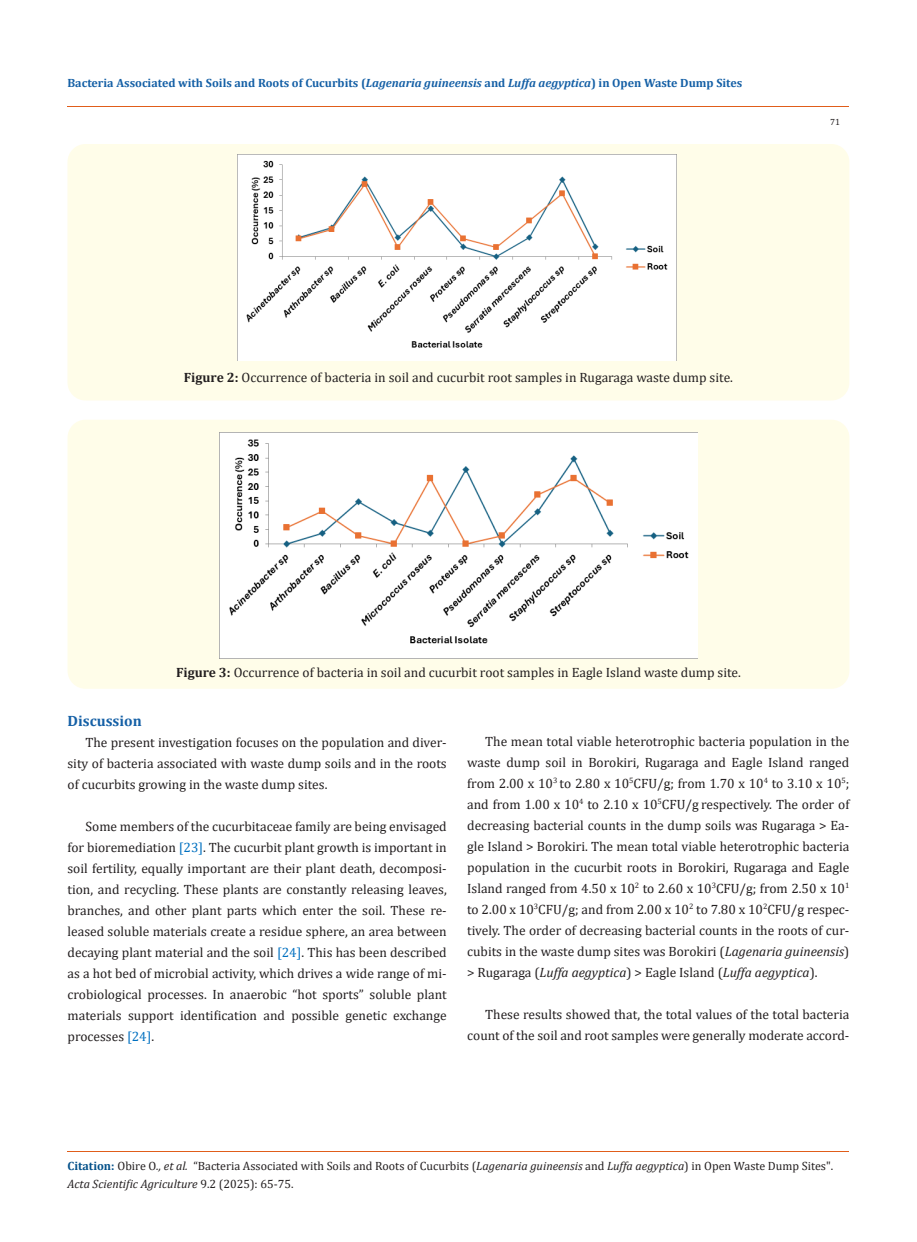
<style>
.page{position:relative;width:917px;height:1242px;background:#fff}
.page>*{position:absolute;margin:0;border:0;box-sizing:border-box;transform-origin:0 0}
.List_Paragraph{font:700 15px "Cambria";color:#1560a6}
.List_Paragraph-2{font:13.5px/21px "Cambria";color:#231f20;text-align:justify}
.t1{font:12px/18px "Cambria";color:#231f20}
.t2{font:700 12px "Cambria";color:#1560a6}
.t3{font:9px "Cambria";color:#231f20}
.s1{font-style:italic}
.s2{font-weight:700}
.s3{color:#0070c0}
.s4{font-weight:700;color:#035089}
</style>
<div class="page">
<hr style="left:67px;top:107px;width:782px;height:1px;background:#e05d1a">
<div style="left:67px;top:144px;width:782px;height:256px;background:#fffde9;border-radius:18px"></div>
<img style="left:237px;top:154px;width:439px;height:207px">
<div style="left:68px;top:420px;width:781px;height:269px;background:#fffde9;border-radius:18px"></div>
<img style="left:219px;top:432px;width:478px;height:226px">
<hr style="left:67px;top:1152px;width:782px;height:1px;background:#e05d1a">
<p class="t2" style="left:67px;top:75px;width:676px">Bacteria Associated with Soils and Roots of Cucurbits (<span class="s1">Lagenaria guineensis</span> and <span class="s1">Luffa aegyptica</span>) in Open Waste Dump Sites</p>
<p class="t3" style="left:830px;top:117px;width:11px">71</p>
<p class="List_Paragraph-2" style="left:184px;top:367px;width:550px"><span class="s2">Figure 2:</span> Occurrence of bacteria in soil and cucurbit root samples in Rugaraga waste dump site.</p>
<p class="List_Paragraph-2" style="left:176px;top:662px;width:566px"><span class="s2">Figure 3:</span> Occurrence of bacteria in soil and cucurbit root samples in Eagle Island waste dump site.</p>
<p class="List_Paragraph" style="left:67px;top:710px;width:76px">Discussion</p>
<p class="List_Paragraph-2" style="left:67px;top:732px;width:381px;text-indent:18px">The present investigation focuses on the population and diver&shy;sity of bacteria associated with waste dump soils and in the roots of cucurbits growing in the waste dump sites.</p>
<p class="List_Paragraph-2" style="left:67px;top:816px;width:381px;text-indent:18px">Some members of the cucurbitaceae family are being envisaged for bioremediation <span class="s3">[23]</span>. The cucurbit plant growth is important in soil fertility, equally important are their plant death, decomposi&shy;tion, and recycling. These plants are constantly releasing leaves, branches, and other plant parts which enter the soil. These re&shy;leased soluble materials create a residue sphere, an area between decaying plant material and the soil <span class="s3">[24]</span>. This has been described as a hot bed of microbial activity, which drives a wide range of mi&shy;crobiological processes. In anaerobic “hot sports” soluble plant materials support identification and possible genetic exchange processes <span class="s3">[24]</span>.</p>
<p class="List_Paragraph-2" style="left:467px;top:730px;width:384px;text-indent:18px">The mean total viable heterotrophic bacteria population in the waste dump soil in Borokiri, Rugaraga and Eagle Island ranged from 2.00 x 10<sup>3</sup> to 2.80 x 10<sup>5</sup>CFU/g; from 1.70 x 10<sup>4</sup> to 3.10 x 10<sup>5</sup>; and from 1.00 x 10<sup>4</sup> to 2.10 x 10<sup>5</sup>CFU/g respectively. The order of decreasing bacterial counts in the dump soils was Rugaraga &gt; Ea&shy;gle Island &gt; Borokiri. The mean total viable heterotrophic bacteria population in the cucurbit roots in Borokiri, Rugaraga and Eagle Island ranged from 4.50 x 10<sup>2</sup> to 2.60 x 10<sup>3</sup>CFU/g; from 2.50 x 10<sup>1 </sup>to 2.00 x 10<sup>3</sup>CFU/g; and from 2.00 x 10<sup>2</sup> to 7.80 x 10<sup>2</sup>CFU/g respec&shy;tively. The order of decreasing bacterial counts in the roots of cur&shy;cubits in the waste dump sites was Borokiri (<span class="s1">Lagenaria guineensis</span>) &gt; Rugaraga (<span class="s1">Luffa aegyptica</span>) &gt; Eagle Island (<span class="s1">Luffa aegyptica</span>).</p>
<p class="List_Paragraph-2" style="left:467px;top:1003px;width:384px;text-align:right">These results showed that, the total values of the total bacteria count of the soil and root samples were generally moderate accord-</p>
<p class="t1" style="left:67px;top:1156px;width:767px"><span class="s4">Citation:</span> Obire O<span class="s1">., et al.</span> “Bacteria Associated with Soils and Roots of Cucurbits (<span class="s1">Lagenaria guineensis</span> and <span class="s1">Luffa aegyptica</span>) in Open Waste Dump Sites".<br><span class="s1">Acta Scientific Agriculture</span> 9.2 (2025): 65-75.</p>
</div>
